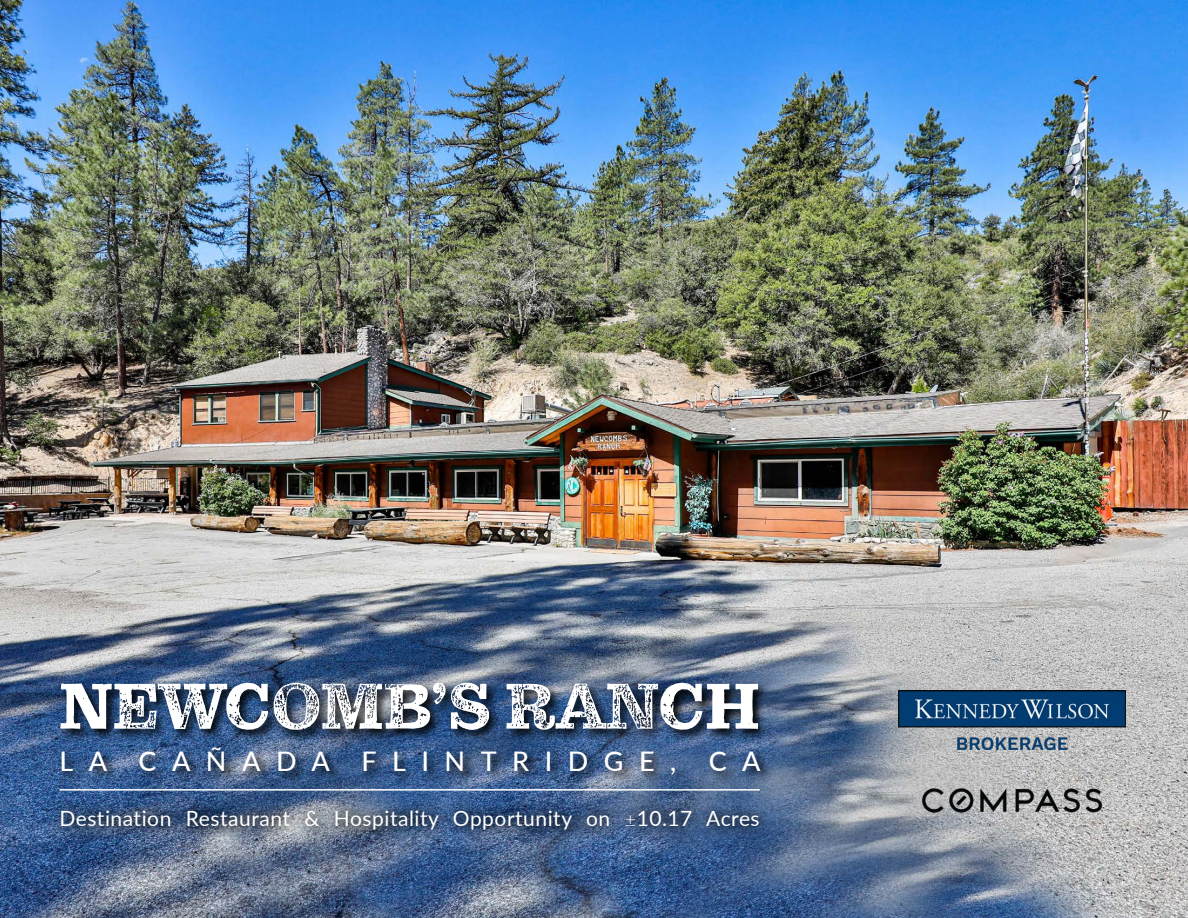
<style>
.page{position:relative;width:1188px;height:918px;background:#fff}
.page>*{position:absolute;margin:0;border:0;box-sizing:border-box;transform-origin:0 0}
.t1{font:66px "Pulpo Rust 75";letter-spacing:-.01em;color:#fff}
.t2{font:500 27px "Lato";letter-spacing:.575em;color:#fff}
.t3{font:21px "Lato";letter-spacing:.025em;color:#fff}
.s1{font-family:"Pulpo Rust 100"}
.s2{font-weight:300}
</style>
<div class="page">
<img style="left:0;top:0;width:1188px;height:918px">
<img style="left:899px;top:691px;width:226px;height:58px">
<img style="left:899px;top:764px;width:226px;height:50px">
<svg style="left:57px;top:680px;width:714px;height:63px;background:#2b405e"></svg>
<svg style="left:58px;top:744px;width:714px;height:42px;background:#405d89"></svg>
<hr style="left:59px;top:789px;width:701px;height:2px;background:#fff">
<svg style="left:47px;top:797px;width:726px;height:46px;background:#455d81"></svg>
<h1 class="t1" style="left:59px;top:667px;width:702px"><span class="s1">N</span>EWCOMB’S RANC<span class="s1">H</span></h1>
<p class="t2" style="left:59px;top:742px;width:703px">LA CAÑADA FLINTRIDGE, CA</p>
<p class="t3" style="left:59px;top:804px;width:702px">Destination Restaurant &amp; Hospitality Opportunity on <span class="s2">±</span>10.17 Acres</p>
</div>
